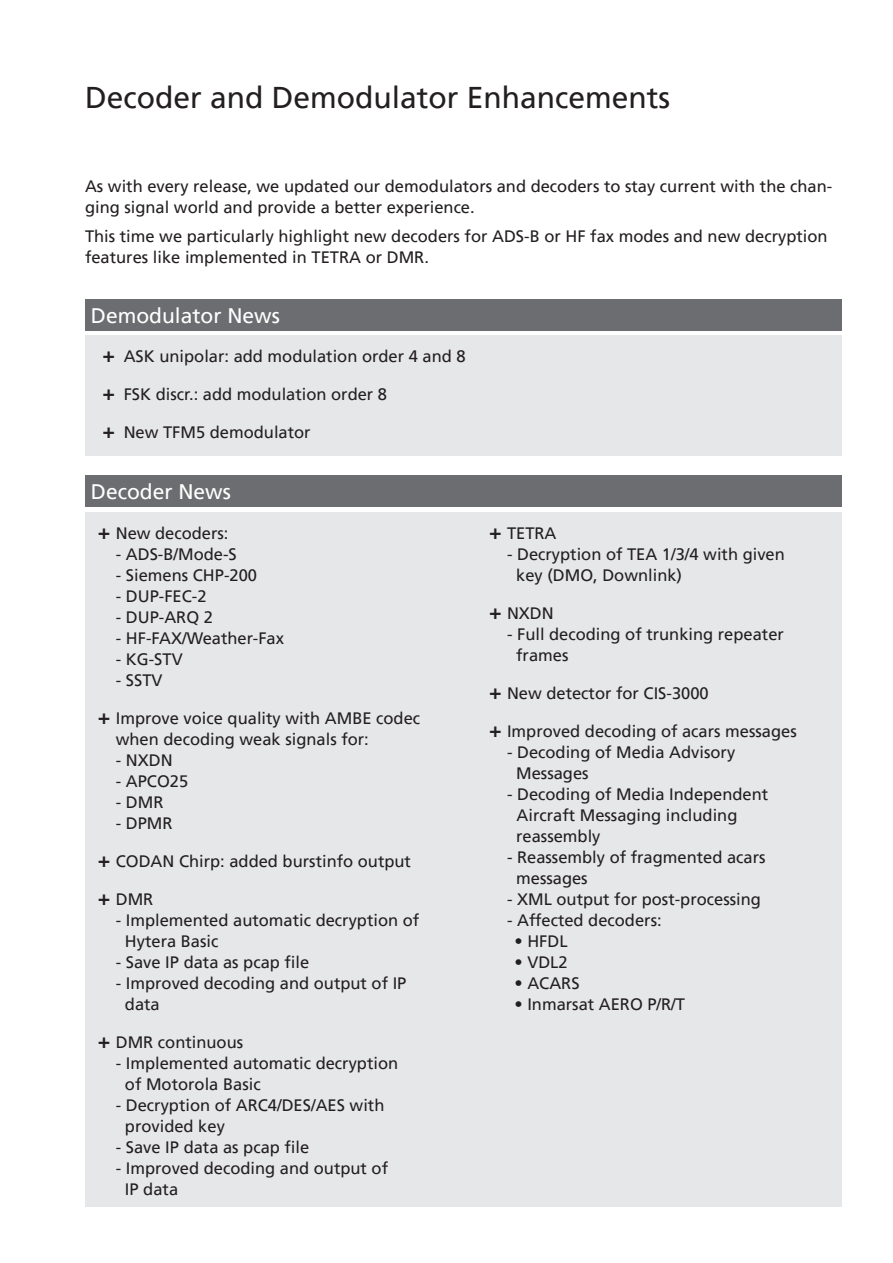
<style>
.page{position:relative;width:893px;height:1263px;background:#fff}
.page>*{position:absolute;margin:0;border:0;box-sizing:border-box;transform-origin:0 0}
.t1{font:30px "Frutiger LT Pro";color:#231f20}
.t2{font:21px "Frutiger LT Pro";color:#fff}
.t3{font:16.5px/21px "Frutiger LT Pro";color:#231f20}
.s1{font-weight:900;font-stretch:condensed;font-size:21px}
.s2{font-weight:300}
</style>
<div class="page">
<div style="left:85px;top:512px;width:757px;height:694px;background:#e6e7e9"></div>
<div style="left:85px;top:476px;width:757px;height:31px;background:#6c6d70"></div>
<div style="left:85px;top:335px;width:757px;height:121px;background:#e6e7e9"></div>
<div style="left:85px;top:300px;width:757px;height:31px;background:#6c6d70"></div>
<h1 class="t1" style="left:85px;top:79px;width:587px">Decoder and Demodulator Enhancements</h1>
<p class="t3" style="left:85px;top:175px;width:749px">As with every release, we updated our demodulators and decoders to stay current with the chan&shy;ging signal world and provide a better experience.</p>
<p class="t3" style="left:85px;top:226px;width:744px">This time we particularly highlight new decoders for ADS-B or HF fax modes and new decryption features like implemented in TETRA or DMR.</p>
<p class="t2" style="left:91px;top:303px;width:191px">Demodulator News</p>
<p class="t3" style="left:102px;top:346px;width:365px"><span class="s1">+</span> ASK unipolar: add modulation order 4 and 8</p>
<p class="t3" style="left:102px;top:384px;width:286px"><span class="s1">+</span> FSK discr.: add modulation order 8</p>
<p class="t3" style="left:102px;top:422px;width:210px"><span class="s1">+</span> New TFM5 demodulator</p>
<p class="t2" style="left:91px;top:479px;width:142px">Decoder News</p>
<p class="t3" style="left:98px;top:523px;width:132px"><span class="s1">+</span> New decoders:</p>
<p class="t3" style="left:116px;top:544px;width:122px">- ADS-B/Mode-S</p>
<p class="t3" style="left:116px;top:565px;width:143px">- Siemens CHP-200</p>
<p class="t3" style="left:116px;top:586px;width:92px">- DUP-FEC-2</p>
<p class="t3" style="left:116px;top:607px;width:99px">- DUP-ARQ 2</p>
<p class="t3" style="left:116px;top:628px;width:170px">- HF-FAX/Weather-Fax</p>
<p class="t3" style="left:116px;top:649px;width:68px">- KG-STV</p>
<p class="t3" style="left:116px;top:670px;width:48px">- SSTV</p>
<p class="t3" style="left:116px;top:708px;width:306px;text-indent:-18px"><span class="s1">+</span> Improve voice quality with AMBE codec when decoding weak signals for:</p>
<p class="t3" style="left:116px;top:750px;width:58px">- NXDN</p>
<p class="t3" style="left:116px;top:771px;width:74px">- APCO25</p>
<p class="t3" style="left:116px;top:792px;width:49px">- DMR</p>
<p class="t3" style="left:116px;top:813px;width:58px">- DPMR</p>
<p class="t3" style="left:98px;top:851px;width:315px"><span class="s1">+</span> CODAN Chirp: added burstinfo output</p>
<p class="t3" style="left:98px;top:889px;width:57px"><span class="s1">+</span> DMR</p>
<p class="t3" style="left:125px;top:910px;width:296px;text-indent:-9px">- Implemented automatic decryption of<br>Hytera Basic</p>
<p class="t3" style="left:116px;top:952px;width:195px">- Save IP data as pcap file</p>
<p class="t3" style="left:125px;top:973px;width:283px;text-indent:-9px">- Improved decoding and output of IP data</p>
<p class="t3" style="left:98px;top:1032px;width:147px"><span class="s1">+</span> DMR continuous</p>
<p class="t3" style="left:125px;top:1053px;width:275px;text-indent:-9px">- Implemented automatic decryption of Motorola Basic</p>
<p class="t3" style="left:125px;top:1095px;width:261px;text-indent:-9px">- Decryption of ARC4/DES/AES with provided key</p>
<p class="t3" style="left:116px;top:1137px;width:195px">- Save IP data as pcap file</p>
<p class="t3" style="left:125px;top:1158px;width:265px;text-indent:-9px">- Improved decoding and output of<br>IP data</p>
<p class="t3" style="left:489px;top:523px;width:69px"><span class="s1">+</span> TETRA</p>
<p class="t3" style="left:516px;top:544px;width:270px;text-indent:-9px">- Decryption of TEA 1/3/4 with given key (DMO, Downlink)</p>
<p class="t3" style="left:489px;top:603px;width:66px"><span class="s1">+</span> NXDN</p>
<p class="t3" style="left:516px;top:624px;width:269px;text-indent:-9px">- Full decoding of trunking repeater frames</p>
<p class="t3" style="left:489px;top:683px;width:221px"><span class="s1">+</span> New detector for CIS-3000</p>
<p class="t3" style="left:489px;top:721px;width:309px"><span class="s1">+</span> Improved decoding of acars messages</p>
<p class="t3" style="left:516px;top:742px;width:221px;text-indent:-9px">- Decoding of Media Advisory<br>Messages</p>
<p class="t3" style="left:516px;top:784px;width:254px;text-indent:-9px">- Decoding of Media Independent<br>Aircraft Messaging including reassembly</p>
<p class="t3" style="left:516px;top:847px;width:251px;text-indent:-9px">- Reassembly of fragmented acars messages</p>
<p class="t3" style="left:507px;top:889px;width:255px">- XML output for post-processing</p>
<p class="t3" style="left:507px;top:910px;width:156px">- Affected decoders:</p>
<p class="t3" style="left:514px;top:931px;width:55px"><span class="s2">•</span> HFDL</p>
<p class="t3" style="left:514px;top:952px;width:55px"><span class="s2">•</span> VDL2</p>
<p class="t3" style="left:514px;top:973px;width:67px"><span class="s2">•</span> ACARS</p>
<p class="t3" style="left:514px;top:994px;width:172px"><span class="s2">•</span> Inmarsat AERO P/R/T</p>
</div>
